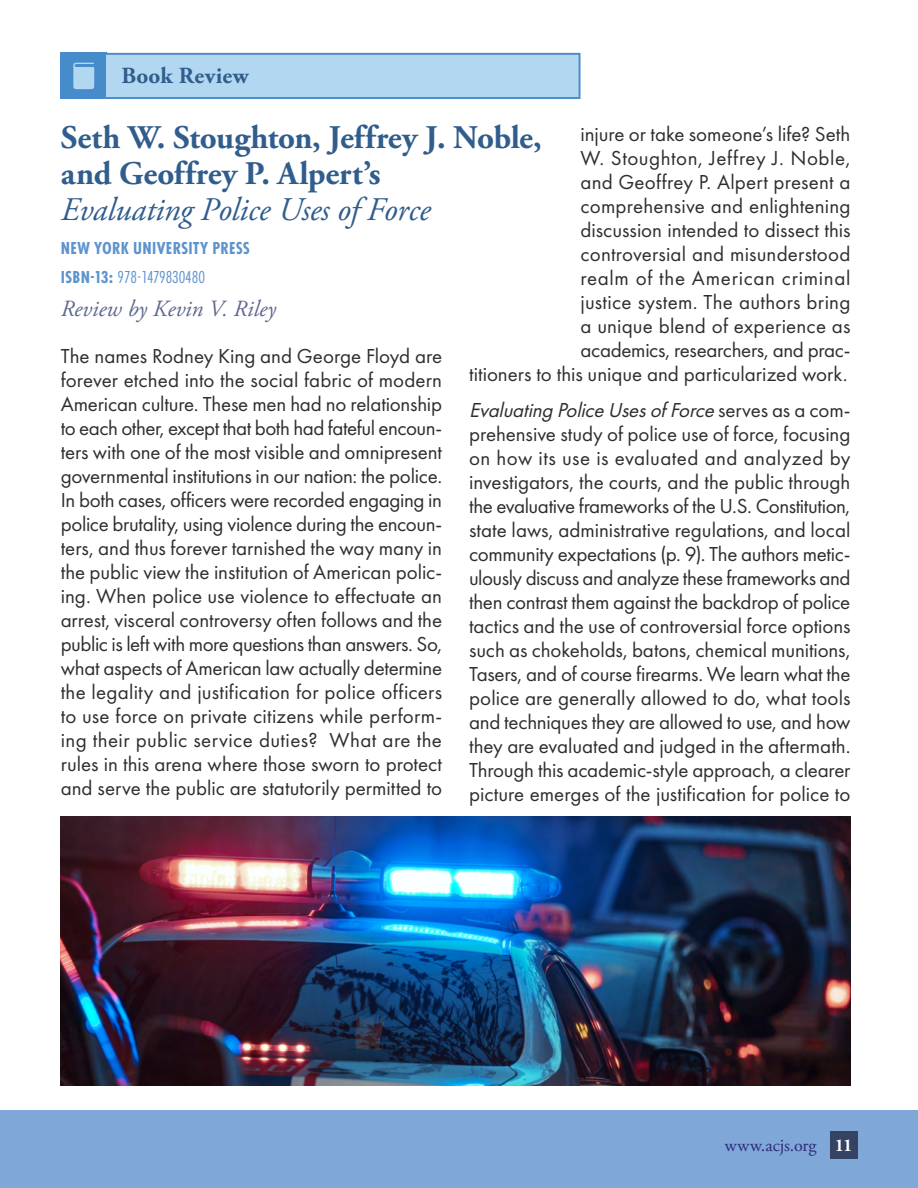
<style>
.page{position:relative;width:918px;height:1188px;background:#fff}
.page>*{position:absolute;margin:0;border:0;box-sizing:border-box;transform-origin:0 0}
.Book_Review__Title{font:700 33px/36px "Adobe Garamond Pro";letter-spacing:-.005em;color:#315d8d}
.Book_Review__Title-2{font:italic 33px "Adobe Garamond Pro";letter-spacing:-.01em;color:#315d8d}
.Book_Review__Title-3{font:italic 23.25px "Adobe Garamond Pro";letter-spacing:.005em;color:#5e678f}
.Section__Head___Book{font:700 23.1px "Adobe Garamond Pro";letter-spacing:.015em;color:#315d8d}
.Body{font:21px/24px "Futura PT";letter-spacing:.005em;color:#2e2e2e;text-align:justify}
.Book_Review__Title-4{font:700 18px/28.5px "Futura PT Cond";letter-spacing:.015em;color:#5e94ce}
.Body-2{font:18px "Adobe Garamond Pro";color:#2d2b7b}
.Body-3{font:700 18px "Adobe Garamond Pro";color:#fff}
.s1{font-weight:400}
.s2{font-style:italic}
</style>
<div class="page">
<div style="left:0;top:1110px;width:918px;height:78px;background:#7fa7d8"></div>
<div style="left:830px;top:1131px;width:27px;height:27px;background:#344264"></div>
<div style="left:61px;top:53px;width:46px;height:46px;background:#478cca"></div>
<svg style="left:73px;top:63px;width:21px;height:26px"></svg>
<div style="left:104px;top:53px;width:477px;height:46px;background:#b1d7f1;border:2px solid #478cca"></div>
<img style="left:61px;top:816px;width:789px;height:270px">
<p class="Section__Head___Book" style="left:121px;top:62px;width:129px">Book Review</p>
<p class="Book_Review__Title" style="left:61px;top:121px;width:483px">Seth W. Stoughton, Jeffrey J. Noble, and Geoffrey P. Alpert’s</p>
<p class="Book_Review__Title-2" style="left:61px;top:190px;width:371px">Evaluating Police Uses of Force</p>
<p class="Book_Review__Title-4" style="left:61px;top:234px;width:190px">NEW YORK UNIVERSITY PRESS<br>ISBN-13: <span class="s1">978-1479830480</span></p>
<p class="Book_Review__Title-3" style="left:61px;top:294px;width:217px">Review by Kevin V. Riley</p>
<p class="Body" style="left:469px;top:121px;width:383px;text-align:right">injure or take someone’s life? Seth<br>W. Stoughton, Jeffrey J. Noble,<br>and Geoffrey P. Alpert present a comprehensive and enlightening<br>discussion intended to dissect this<br>controversial and misunderstood<br>realm of the American criminal<br>justice system. The authors bring<br>a unique blend of experience as<br>academics, researchers, and prac-<br>titioners to this unique and particularized work.</p>
<p class="Body" style="left:469px;top:397px;width:383px"><span class="s2">Evaluating PoliceUsesofForce</span> s e r v e s a s a c o m - prehensive study of police use of force, focusing on how its use is evaluated and analyzed by investigators, the courts, and the public through the evaluative frameworks of the U.S. Constitution, state laws, administrative regulations, and local community expectations (p. 9). The authors metic&shy;ulously discuss and analyze these frameworks and then contrast them against the backdrop of police tactics and the use of controversial force options such as chokeholds, batons, chemical munitions, Tasers, and of course firearms. We learn what the police are generally allowed to do, what tools and techniques they are allowed to use, and how they are evaluated and judged in the aftermath.<br>Through this academic-style approach, a clearer picture emerges of the justification for police to</p>
<p class="Body" style="left:61px;top:343px;width:383px">The names Rodney King and George Floyd are forever etched into the social fabric of modern American culture. These men had no relationship to each other, except that both had fateful encoun&shy;ters with one of the most visible and omnipresent governmental institutions in our nation: the police.<br>In both cases, officers were recorded engaging in police brutality, using violence during the encoun&shy;ters, and thus forever tarnished the way many in the public view the institution of American polic&shy;ing. When police use violence to effectuate an arrest, visceral controversy often follows and the public is left with more questions than answers. So, what aspects of American law actually determine the legality and justification for police officers to use force on private citizens while perform&shy;ing their public service duties? What are the rules in this arena where those sworn to protect and serve the public are statutorily permitted to</p>
<p class="Body-2" style="left:725px;top:1134px;width:93px">www.acjs.org</p>
<p class="Body-3" style="left:835px;top:1135px;width:19px">11</p>
</div>
